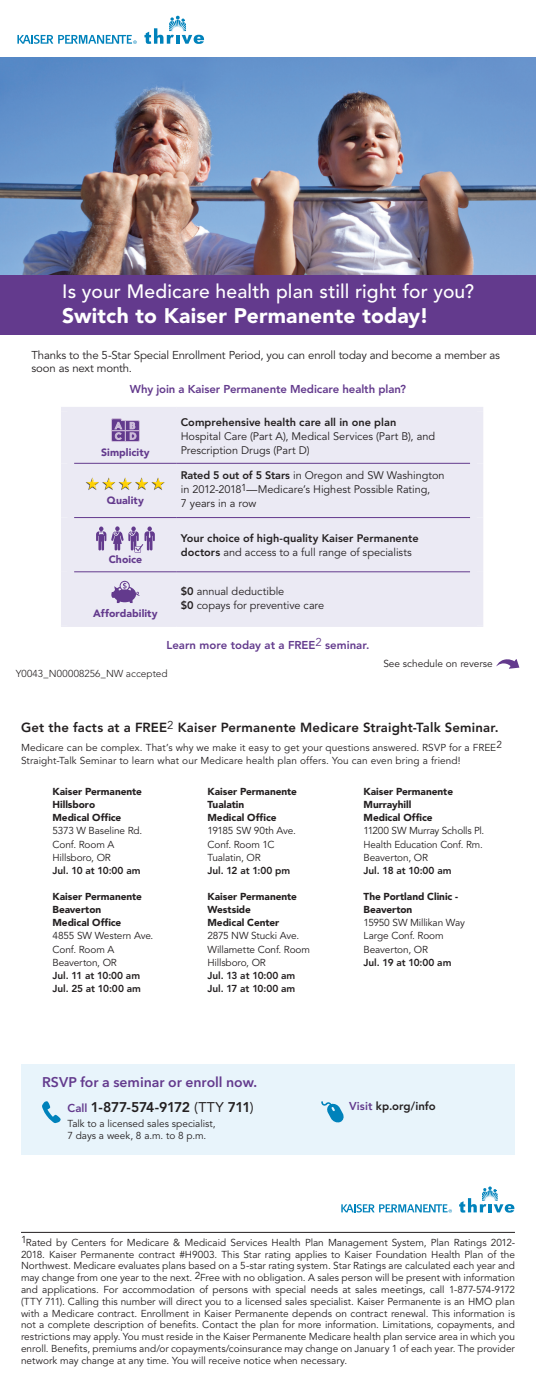
<style>
.page{position:relative;width:536px;height:1386px;background:#fff}
.page>*{position:absolute;margin:0;border:0;box-sizing:border-box;transform-origin:0 0}
.t1{font:900 21px "Avenir LT Std";letter-spacing:.01em;color:#fff}
.t2{font:500 19.25px "Avenir LT Std";letter-spacing:.01em;color:#fff}
.t3{font:600 14px "Avenir Next LT Pro";color:#633a8d}
.t4{font:800 14px "Avenir LT Std";letter-spacing:-.035em;color:#231f20}
.t5{font:800 13.12px "Avenir LT Std";letter-spacing:.01em;color:#231f20}
.t6{font:11.38px/13.1px "Avenir LT Std";letter-spacing:-.015em;color:#231f20}
.t7{font:800 11.38px "Avenir LT Std";letter-spacing:-.005em;color:#633a8d}
.t8{font:800 11.38px "Avenir LT Std";color:#231f20}
.t9{font:10.94px/14px "Avenir LT Std";letter-spacing:-.005em;color:#231f20}
.t10{font:800 10.94px/14px "Avenir LT Std";letter-spacing:.005em;color:#231f20}
.t11{font:900 10.5px "Avenir LT Std";letter-spacing:.005em;color:#633a8d}
.t12{font:10.06px/13.1px "Avenir LT Std";letter-spacing:-.005em;color:#231f20}
.t13{font:900 10.06px/13.1px "Avenir LT Std";letter-spacing:-.005em;color:#231f20}
.t14{font:800 10.06px/13.1px "Avenir LT Std";letter-spacing:-.005em;color:#231f20}
.t15{font:300 10.06px "Avenir LT Std";letter-spacing:.005em;color:#231f20}
.s1{font-weight:800}
.s2{font-weight:400}
.s3{font-size:11.38px;color:#633a8d}
.s4{color:#633a8d}
</style>
<div class="page">
<svg style="left:496px;top:659px;width:23px;height:10px"></svg>
<svg style="left:144px;top:16px;width:60px;height:28px"></svg>
<svg style="left:17px;top:35px;width:120px;height:9px"></svg>
<div style="left:74px;top:411px;width:396px;height:214px;background:#ebeaf4"></div>
<hr style="left:74px;top:463px;width:103px;height:1px;background:#633a8d">
<hr style="left:177px;top:463px;width:293px;height:1px;background:#633a8d">
<hr style="left:74px;top:517px;width:103px;height:1px;background:#633a8d">
<hr style="left:177px;top:517px;width:293px;height:1px;background:#633a8d">
<hr style="left:74px;top:571px;width:103px;height:1px;background:#633a8d">
<hr style="left:177px;top:571px;width:293px;height:1px;background:#633a8d">
<hr style="left:61px;top:407px;width:116px;height:4px;background:#ebeaf4">
<hr style="left:177px;top:407px;width:306px;height:4px;background:#ebeaf4">
<div style="left:61px;top:411px;width:13px;height:52px;background:#ebeaf4"></div>
<div style="left:470px;top:411px;width:13px;height:52px;background:#ebeaf4"></div>
<div style="left:61px;top:463px;width:13px;height:55px;background:#ebeaf4"></div>
<div style="left:470px;top:463px;width:13px;height:55px;background:#ebeaf4"></div>
<div style="left:61px;top:518px;width:13px;height:54px;background:#ebeaf4"></div>
<div style="left:470px;top:518px;width:13px;height:54px;background:#ebeaf4"></div>
<div style="left:61px;top:572px;width:13px;height:53px;background:#ebeaf4"></div>
<div style="left:470px;top:572px;width:13px;height:53px;background:#ebeaf4"></div>
<hr style="left:61px;top:625px;width:116px;height:2px;background:#ebeaf4">
<hr style="left:177px;top:625px;width:306px;height:2px;background:#ebeaf4">
<svg style="left:110px;top:418px;width:30px;height:25px"></svg>
<div style="left:85px;top:476px;width:81px;height:15px;background:#231f20;opacity:.77"></div>
<svg style="left:96px;top:526px;width:59px;height:26px;background:#b5a4cb"></svg>
<svg style="left:111px;top:581px;width:28px;height:22px"></svg>
<img style="left:0;top:58px;width:536px;height:217px">
<div style="left:0;top:275px;width:536px;height:60px;background:#633a8d"></div>
<div style="left:21px;top:1064px;width:493px;height:91px;background:#e8f4fb"></div>
<svg style="left:459px;top:1187px;width:55px;height:26px"></svg>
<svg style="left:341px;top:1204px;width:111px;height:9px"></svg>
<hr style="left:21px;top:1232px;width:493px;height:1px;background:#231f20">
<svg style="left:42px;top:1101px;width:19px;height:22px"></svg>
<svg style="left:321px;top:1101px;width:23px;height:22px"></svg>
<h2 class="t2" style="left:62px;top:281px;width:413px">Is your Medicare health plan still right for you?</h2>
<h1 class="t1" style="left:62px;top:303px;width:368px">Switch to Kaiser Permanente today!</h1>
<p class="t6" style="left:32px;top:349px;width:470px">Thanks to the 5-Star Special Enrollment Period, you can enroll today and become a member as soon as next month.</p>
<p class="t7" style="left:130px;top:382px;width:277px">Why join a Kaiser Permanente Medicare health plan?</p>
<p class="t11" style="left:101px;top:446px;width:50px">Simplicity</p>
<p class="t11" style="left:107px;top:494px;width:38px">Quality</p>
<p class="t11" style="left:109px;top:553px;width:35px">Choice</p>
<p class="t11" style="left:93px;top:607px;width:66px">Affordability</p>
<p class="t10" style="left:181px;top:415px;width:217px">Comprehensive health care all in one plan</p>
<p class="t9" style="left:181px;top:429px;width:256px">Hospital Care (Part A), Medical Services (Part B), and<br>Prescription Drugs (Part D)</p>
<p class="t9" style="left:181px;top:469px;width:265px"><span class="s1">Rated 5 out of 5 Stars</span> in Oregon and SW Washington in 2012-2018<sup>1</sup>—Medicare’s Highest Possible Rating,<br>7 years in a row</p>
<p class="t10" style="left:181px;top:531px;width:239px">Your choice of high-quality Kaiser Permanente doctors <span class="s2">and access to a full range of specialists</span></p>
<p class="t9" style="left:181px;top:585px;width:145px"><span class="s1">$0</span> annual deductible<br><span class="s1">$0</span> copays for preventive care</p>
<p class="t7" style="left:166px;top:638px;width:204px">Learn more today at a FREE<sup>2</sup> seminar.</p>
<p class="t12" style="left:383px;top:657px;width:111px">See schedule on reverse</p>
<p class="t15" style="left:16px;top:668px;width:153px">Y0043_N00008256_NW accepted</p>
<h3 class="t5" style="left:21px;top:720px;width:479px">Get the facts at a FREE<sup>2</sup> Kaiser Permanente Medicare Straight-Talk Seminar.</h3>
<p class="t12" style="left:21px;top:741px;width:482px">Medicare can be complex. That’s why we make it easy to get your questions answered. RSVP for a FREE2<br>Straight-Talk Seminar to learn what our Medicare health plan offers. You can even bring a friend!</p>
<p class="t13" style="left:52px;top:785px;width:91px">Kaiser Permanente<br>Hillsboro<br>Medical Office</p>
<p class="t12" style="left:52px;top:825px;width:91px">5373 W Baseline Rd.<br>Conf. Room A<br>Hillsboro, OR</p>
<p class="t14" style="left:52px;top:864px;width:89px">Jul. 10 at 10:00 am</p>
<p class="t13" style="left:52px;top:890px;width:91px">Kaiser Permanente<br>Beaverton<br>Medical Office</p>
<p class="t12" style="left:52px;top:930px;width:102px">4855 SW Western Ave.<br>Conf. Room A<br>Beaverton, OR</p>
<p class="t14" style="left:52px;top:969px;width:90px">Jul. 11 at 10:00 am<br>Jul. 25 at 10:00 am</p>
<p class="t13" style="left:207px;top:785px;width:91px">Kaiser Permanente<br>Tualatin<br>Medical Office</p>
<p class="t12" style="left:207px;top:825px;width:90px">19185 SW 90th Ave.<br>Conf. Room 1C<br>Tualatin, OR</p>
<p class="t14" style="left:207px;top:864px;width:84px">Jul. 12 at 1:00 pm</p>
<p class="t13" style="left:207px;top:890px;width:91px">Kaiser Permanente<br>Westside<br>Medical Center</p>
<p class="t12" style="left:207px;top:930px;width:104px">2875 NW Stucki Ave.<br>Willamette Conf. Room<br>Hillsboro, OR</p>
<p class="t14" style="left:207px;top:969px;width:89px">Jul. 13 at 10:00 am<br>Jul. 17 at 10:00 am</p>
<h3 class="t3" style="left:42px;top:1074px;width:216px">RSVP for a seminar or enroll now.</h3>
<h3 class="t4" style="left:67px;top:1099px;width:188px"><span class="s3">Call</span> 1-877-574-9172 <span class="s2">(TTY</span> 711<span class="s2">)</span></h3>
<p class="t12" style="left:67px;top:1118px;width:150px;line-height:12.2px">Talk to a licensed sales specialist,<br>7 days a week, 8 a.m. to 8 p.m.</p>
<p class="t13" style="left:363px;top:785px;width:91px">Kaiser Permanente<br>Murrayhill<br>Medical Office</p>
<p class="t12" style="left:363px;top:825px;width:122px">11200 SW Murray Scholls Pl.<br>Health Education Conf. Rm.<br>Beaverton, OR</p>
<p class="t14" style="left:363px;top:864px;width:89px">Jul. 18 at 10:00 am</p>
<p class="t13" style="left:363px;top:890px;width:96px">The Portland Clinic -<br>Beaverton</p>
<p class="t12" style="left:363px;top:917px;width:103px">15950 SW Millikan Way<br>Large Conf. Room<br>Beaverton, OR</p>
<p class="t14" style="left:363px;top:956px;width:89px">Jul. 19 at 10:00 am</p>
<p class="t8" style="left:349px;top:1099px;width:88px"><span class="s4">Visit</span> kp.org/info</p>
<p class="t12" style="left:21px;top:1237px;width:495px;line-height:11.8px;text-align:justify">1Rated by Centers for Medicare &amp; Medicaid Services Health Plan Management System, Plan Ratings 2012- 2018. Kaiser Permanente contract #H9003. This Star rating applies to Kaiser Foundation Health Plan of the Northwest. Medicare evaluates plans based on a 5-star rating system. Star Ratings are calculated each year and may change from one year to the next. 2Free with no obligation. A sales person will be present with information and applications. For accommodation of persons with special needs at sales meetings, call 1-877-574-9172 (TTY 711). Calling this number will direct you to a licensed sales specialist. Kaiser Permanente is an HMO plan with a Medicare contract. Enrollment in Kaiser Permanente depends on contract renewal. This information is not a complete description of benefits. Contact the plan for more information. Limitations, copayments, and restrictions may apply. You must reside in the Kaiser Permanente Medicare health plan service area in which you enroll. Benefits, premiums and/or copayments/coinsurance may change on January 1 of each year. The provider network may change at any time. You will receive notice when necessary.</p>
</div>
